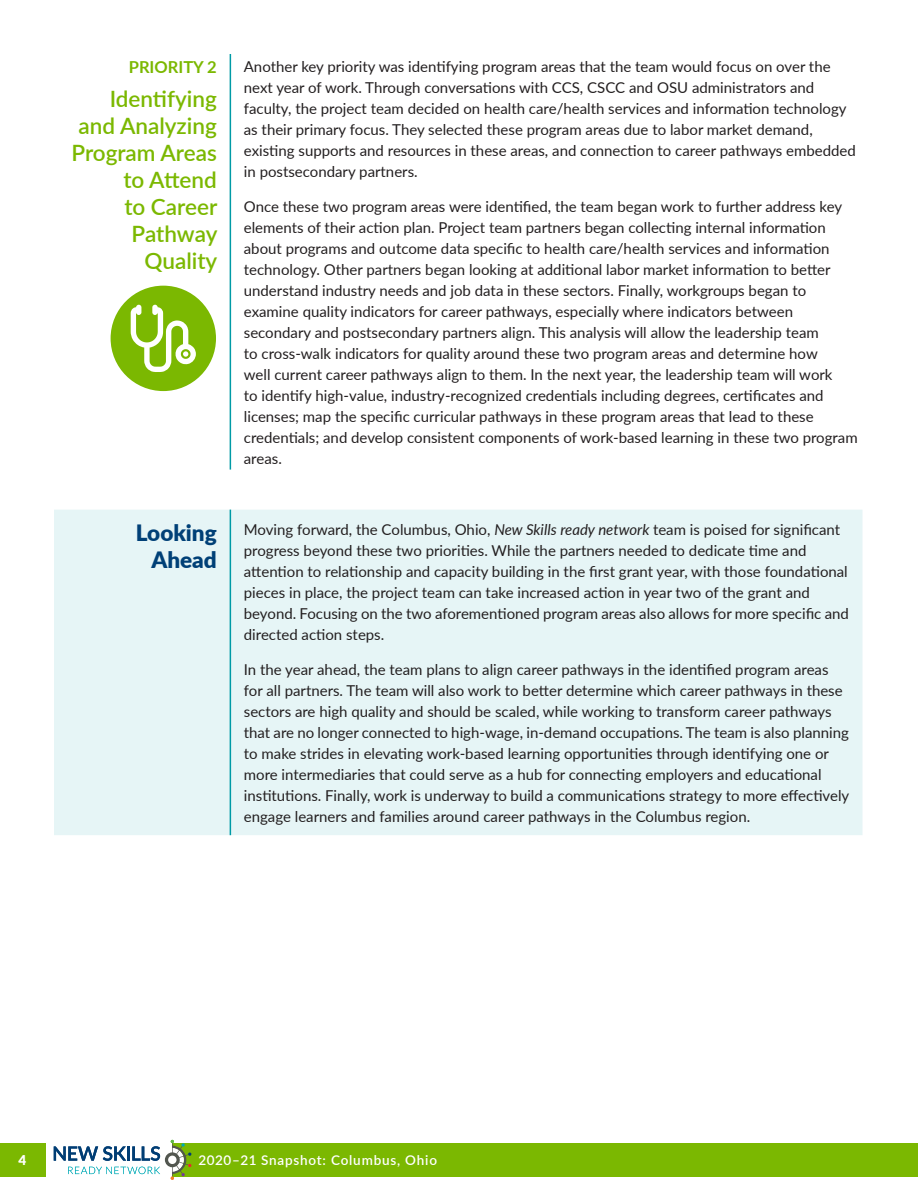
<style>
.page{position:relative;width:918px;height:1188px;background:#fff}
.page>*{position:absolute;margin:0;border:0;box-sizing:border-box;transform-origin:0 0}
.t1{font:600 22.5px/27px "Lato";color:#7bb801;text-align:right}
.t2{font:900 22.5px/27px "Lato";color:#004077;text-align:right}
.t3{font:700 16.5px "Lato";color:#7bb801}
.Body{font:15px/21px "Lato";color:#231f20}
.t4{font:600 13.5px "Lato";letter-spacing:.06em;color:#fff}
.t5{font:900 13.5px "Lato";color:#fff}
.s1{font-style:italic}
</style>
<div class="page">
<hr style="left:230px;top:54px;width:1px;height:416px;background:#009aa6">
<div style="left:54px;top:510px;width:808px;height:325px;background:#e6f5f6"></div>
<hr style="left:230px;top:510px;width:1px;height:325px;background:#009aa6">
<div style="left:172px;top:1143px;width:746px;height:34px;background:#7bb801"></div>
<div style="left:0;top:1143px;width:45px;height:34px;background:#7bb801"></div>
<svg style="left:54px;top:1140px;width:138px;height:40px"></svg>
<div style="left:111px;top:286px;width:105px;height:105px;background:#7bb801;border-radius:50%"></div>
<svg style="left:131px;top:305px;width:65px;height:67px"></svg>
<p class="t3" style="left:129px;top:55px;width:90px">PRIORITY 2</p>
<p class="t1" style="left:71px;top:84px;width:147px">Identifying and Analyzing<br>Program Areas to Attend<br>to Career<br>Pathway<br>Quality</p>
<p class="Body" style="left:244px;top:55px;width:614px">Another key priority was identifying program areas that the team would focus on over the next year of work. Through conversations with CCS, CSCC and OSU administrators and faculty, the project team decided on health care/health services and information technology as their primary focus. They selected these program areas due to labor market demand, existing supports and resources in these areas, and connection to career pathways embedded in postsecondary partners.</p>
<p class="Body" style="left:244px;top:195px;width:615px">Once these two program areas were identified, the team began work to further address key elements of their action plan. Project team partners began collecting internal information about programs and outcome data specific to health care/health services and information technology. Other partners began looking at additional labor market information to better understand industry needs and job data in these sectors. Finally, workgroups began to examine quality indicators for career pathways, especially where indicators between secondary and postsecondary partners align. This analysis will allow the leadership team<br>to cross-walk indicators for quality around these two program areas and determine how<br>well current career pathways align to them. In the next year, the leadership team will work<br>to identify high-value, industry-recognized credentials including degrees, certificates and licenses; map the specific curricular pathways in these program areas that lead to these credentials; and develop consistent components of work-based learning in these two program areas.</p>
<p class="t2" style="left:136px;top:519px;width:83px">Looking<br>Ahead</p>
<p class="Body" style="left:244px;top:519px;width:607px">Moving forward, the Columbus, Ohio, <span class="s1">New Skills ready network</span> team is poised for significant progress beyond these two priorities. While the partners needed to dedicate time and attention to relationship and capacity building in the first grant year, with those foundational pieces in place, the project team can take increased action in year two of the grant and beyond. Focusing on the two aforementioned program areas also allows for more specific and directed action steps.</p>
<p class="Body" style="left:244px;top:658px;width:607px">In the year ahead, the team plans to align career pathways in the identified program areas for all partners. The team will also work to better determine which career pathways in these sectors are high quality and should be scaled, while working to transform career pathways that are no longer connected to high-wage, in-demand occupations. The team is also planning to make strides in elevating work-based learning opportunities through identifying one or more intermediaries that could serve as a hub for connecting employers and educational institutions. Finally, work is underway to build a communications strategy to more effectively engage learners and families around career pathways in the Columbus region.</p>
<p class="t5" style="left:19px;top:1150px;width:9px">4</p>
<p class="t4" style="left:199px;top:1151px;width:240px">2020–21 Snapshot: Columbus, Ohio</p>
</div>
